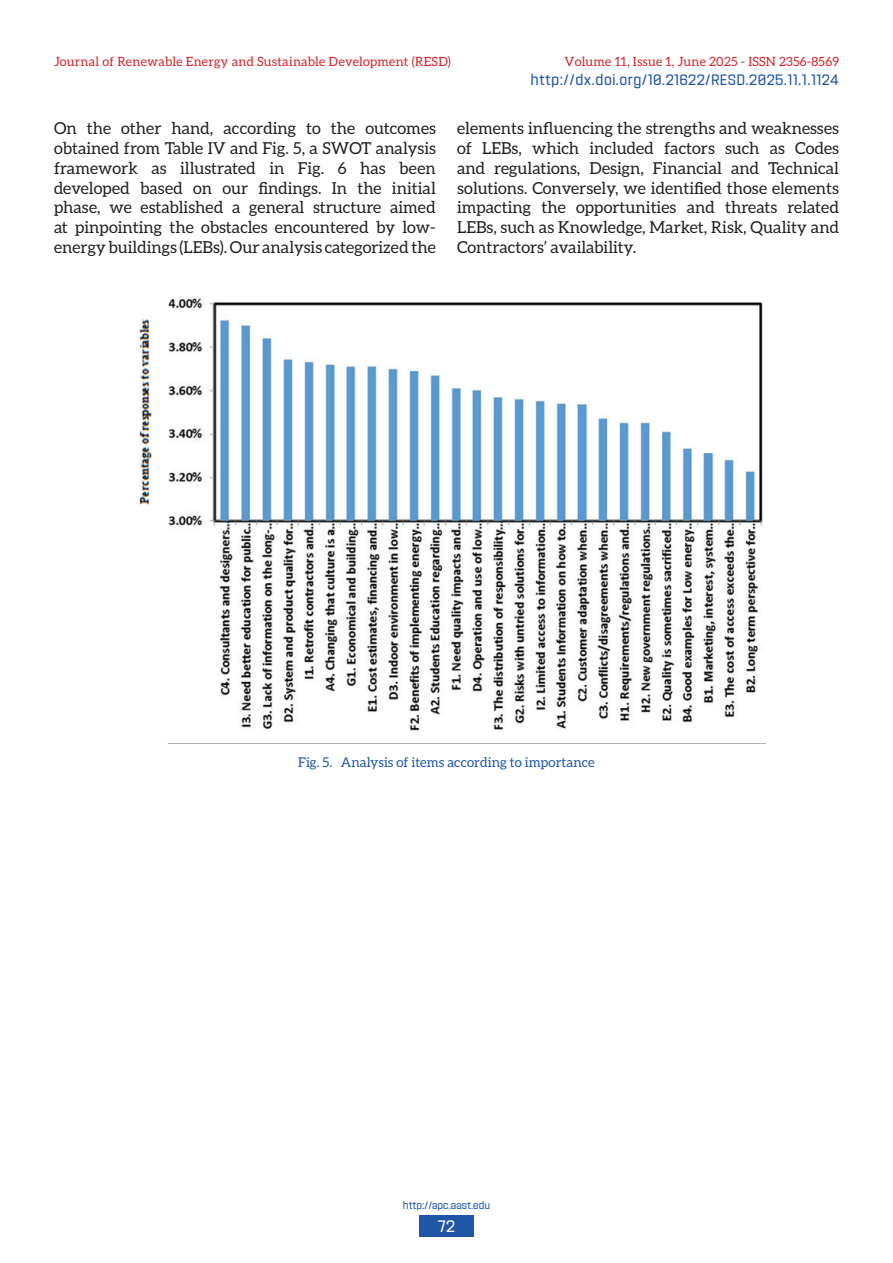
<style>
.page{position:relative;width:893px;height:1263px;background:#fff}
.page>*{position:absolute;margin:0;border:0;box-sizing:border-box;transform-origin:0 0}
.t1{font:16.5px/19.8px "Aleo";color:#231f20;text-align:justify}
.t2{font:semi-condensed 16.5px "Navine Demo";color:#fff}
.t3{font:semi-condensed 15px "Navine Demo";letter-spacing:.03em;color:#2056a6}
.t4{font:13.5px "Aleo";color:#2056a6}
.t5{font:12.75px "Aleo";letter-spacing:.02em;color:#d1232a}
.t6{font:semi-condensed 10.5px "Navine Demo";color:#2056a6}
</style>
<div class="page">
<div style="left:419px;top:1215px;width:54px;height:21px;background:#2056a6"></div>
<img style="left:139px;top:298px;width:624px;height:433px">
<p class="t5" style="left:54px;top:54px;width:398px">Journal of Renewable Energy and Sustainable Development (RESD)</p>
<p class="t5" style="left:564px;top:54px;width:276px">Volume 11, Issue 1, June 2025 - ISSN 2356-8569</p>
<p class="t3" style="left:530px;top:72px;width:310px">http://dx.doi.org/10.21622/RESD.2025.11.1.1124</p>
<p class="t1" style="left:54px;top:118px;width:383px">On the other hand, according to the outcomes obtained from Table IV and Fig. 5, a SWOT analysis framework as illustrated in Fig. 6 has been developed based on our findings. In the initial phase, we established a general structure aimed at pinpointing the obstacles encountered by low&shy;energy buildings (LEBs). Our analysis categorized the</p>
<p class="t1" style="left:457px;top:118px;width:383px">elements influencing the strengths and weaknesses of LEBs, which included factors such as Codes and regulations, Design, Financial and Technical solutions. Conversely, we identified those elements impacting the opportunities and threats related LEBs, such as Knowledge, Market, Risk, Quality and Contractors’ availability.</p>
<p class="t4" style="left:298px;top:755px;width:298px">Fig. 5. Analysis of items according to importance</p>
<p class="t6" style="left:403px;top:1200px;width:89px">http://apc.aast.edu</p>
<p class="t2" style="left:438px;top:1217px;width:19px">72</p>
</div>
